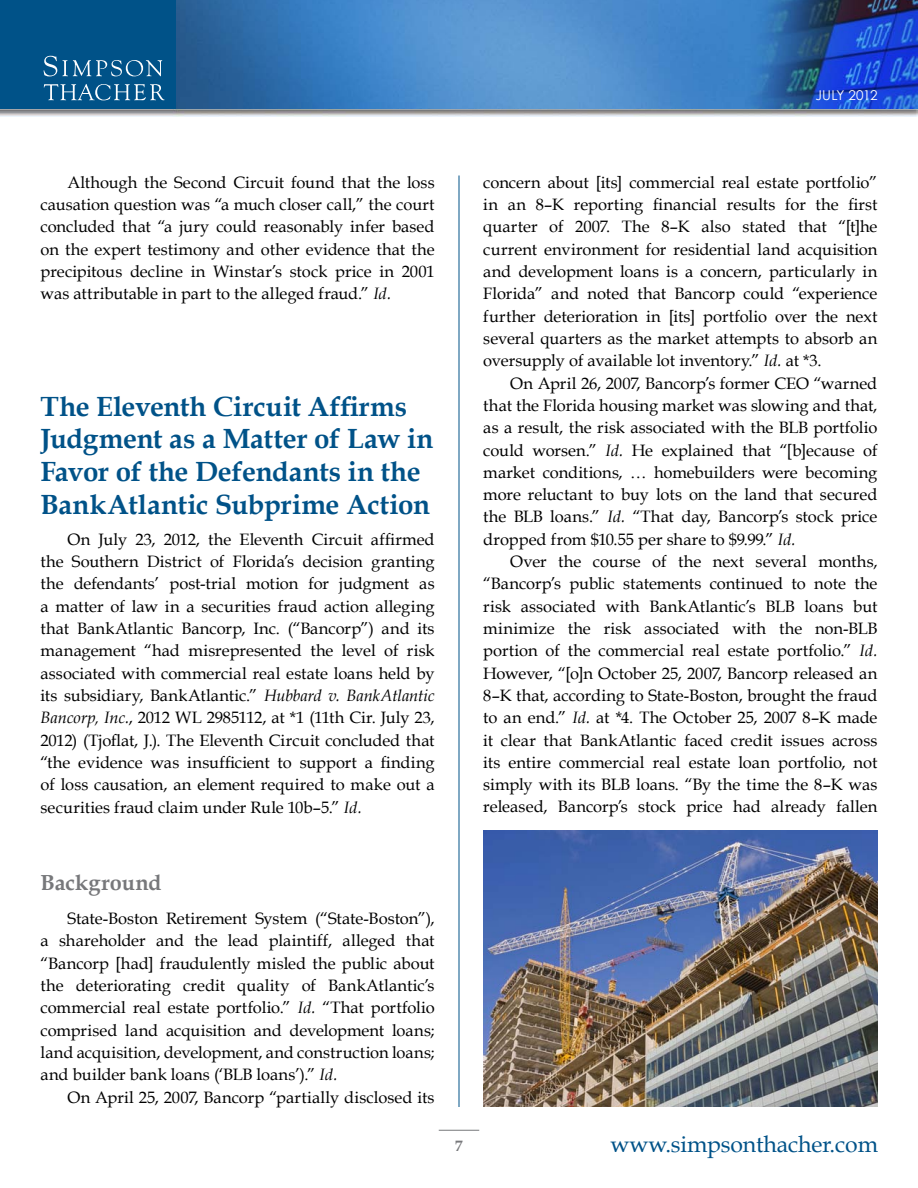
<style>
.page{position:relative;width:918px;height:1188px;background:#fff}
.page>*{position:absolute;margin:0;border:0;box-sizing:border-box;transform-origin:0 0}
.t1{font:700 27.75px/33px "Book Antiqua";letter-spacing:-.005em;color:#005288}
.t2{font:22.95px "Book Antiqua";letter-spacing:-.005em;color:#005288}
.t3{font:700 21.75px "Book Antiqua";color:#77787b}
.t4{font:16.5px/22.4px "Book Antiqua";color:#000;text-align:justify}
.t5{font:700 15px "Book Antiqua";color:#77787b}
.t6{font:13.5px "Century Gothic";letter-spacing:-.005em;color:#fff}
.s1{font-style:italic}
</style>
<div class="page">
<img style="left:0;top:108px;width:918px;height:8px">
<img style="left:177px;top:0;width:741px;height:109px">
<div style="left:0;top:0;width:176px;height:109px;background:#005288"></div>
<svg style="left:44px;top:56px;width:118px;height:20px"></svg>
<svg style="left:44px;top:84px;width:121px;height:16px"></svg>
<hr style="left:459px;top:176px;width:1px;height:931px;background:#005288">
<hr style="left:439px;top:1130px;width:40px;height:1px;background:#77787b">
<img style="left:483px;top:830px;width:395px;height:277px">
<p class="t6" style="left:815px;top:87px;width:64px">Jul y 2012</p>
<p class="t4" style="left:41px;top:171px;width:396px;text-indent:27px">Although the Second Circuit found that the loss causation question was “a much closer call,” the court concluded that “a jury could reasonably infer based on the expert testimony and other evidence that the precipitous decline in Winstar’s stock price in 2001 was attributable in part to the alleged fraud.” <span class="s1">Id.</span></p>
<h1 class="t1" style="left:40px;top:390px;width:394px">The Eleventh Circuit Affirms<br>Judgment as a Matter of Law in<br>Favor of the Defendants in the<br>BankAtlantic Subprime Action</h1>
<p class="t4" style="left:41px;top:528px;width:396px;text-indent:27px">On July 23, 2012, the Eleventh Circuit affirmed the Southern District of Florida’s decision granting the defendants’ post-trial motion for judgment as a matter of law in a securities fraud action alleging that BankAtlantic Bancorp, Inc. (“Bancorp”) and its management “had misrepresented the level of risk associated with commercial real estate loans held by its subsidiary, BankAtlantic.” <span class="s1">Hubbard v. BankAtlantic Bancorp, Inc.</span>, 2012 WL 2985112, at *1 (11th Cir. July 23, 2012) (Tjoflat, J.). The Eleventh Circuit concluded that “the evidence was insufficient to support a finding of loss causation, an element required to make out a securities fraud claim under Rule 10b–5.” <span class="s1">Id.</span></p>
<p class="t4" style="left:483px;top:171px;width:396px">concern about [its] commercial real estate portfolio” in an 8–K reporting financial results for the first quarter of 2007. The 8–K also stated that “[t]he current environment for residential land acquisition and development loans is a concern, particularly in Florida” and noted that Bancorp could “experience further deterioration in [its] portfolio over the next several quarters as the market attempts to absorb an oversupply of available lot inventory.” <span class="s1">Id.</span> at *3.</p>
<p class="t4" style="left:483px;top:372px;width:396px;text-indent:27px">On April 26, 2007, Bancorp’s former CEO “warned that the Florida housing market was slowing and that, as a result, the risk associated with the BLB portfolio could worsen.” <span class="s1">Id.</span> He explained that “[b]ecause of market conditions, … homebuilders were becoming more reluctant to buy lots on the land that secured the BLB loans.” <span class="s1">Id.</span> “That day, Bancorp’s stock price dropped from $10.55 per share to $9.99.” <span class="s1">Id.</span></p>
<p class="t4" style="left:483px;top:550px;width:396px;text-indent:27px">Over the course of the next several months, “Bancorp’s public statements continued to note the risk associated with BankAtlantic’s BLB loans but minimize the risk associated with the non-BLB portion of the commercial real estate portfolio.” <span class="s1">Id.<br></span>However, “[o]n October 25, 2007, Bancorp released an 8–K that, according to State-Boston, brought the fraud to an end.” <span class="s1">Id.</span> at *4. The October 25, 2007 8–K made it clear that BankAtlantic faced credit issues across its entire commercial real estate loan portfolio, not simply with its BLB loans. “By the time the 8–K was released, Bancorp’s stock price had already fallen</p>
<h3 class="t3" style="left:40px;top:870px;width:123px">Background</h3>
<p class="t4" style="left:41px;top:907px;width:396px;text-indent:27px">State-Boston Retirement System (“State-Boston”), a shareholder and the lead plaintiff, alleged that “Bancorp [had] fraudulently misled the public about the deteriorating credit quality of BankAtlantic’s commercial real estate portfolio.” <span class="s1">Id.</span> “That portfolio comprised land acquisition and development loans; land acquisition, development, and construction loans; and builder bank loans (‘BLB loans’).” <span class="s1">Id.</span></p>
<p class="t4" style="left:68px;top:1086px;width:369px">On April 25, 2007, Bancorp “partially disclosed its</p>
<p class="t5" style="left:455px;top:1137px;width:9px">7</p>
<h2 class="t2" style="left:610px;top:1130px;width:269px">www.simpsonthacher.com</h2>
</div>
